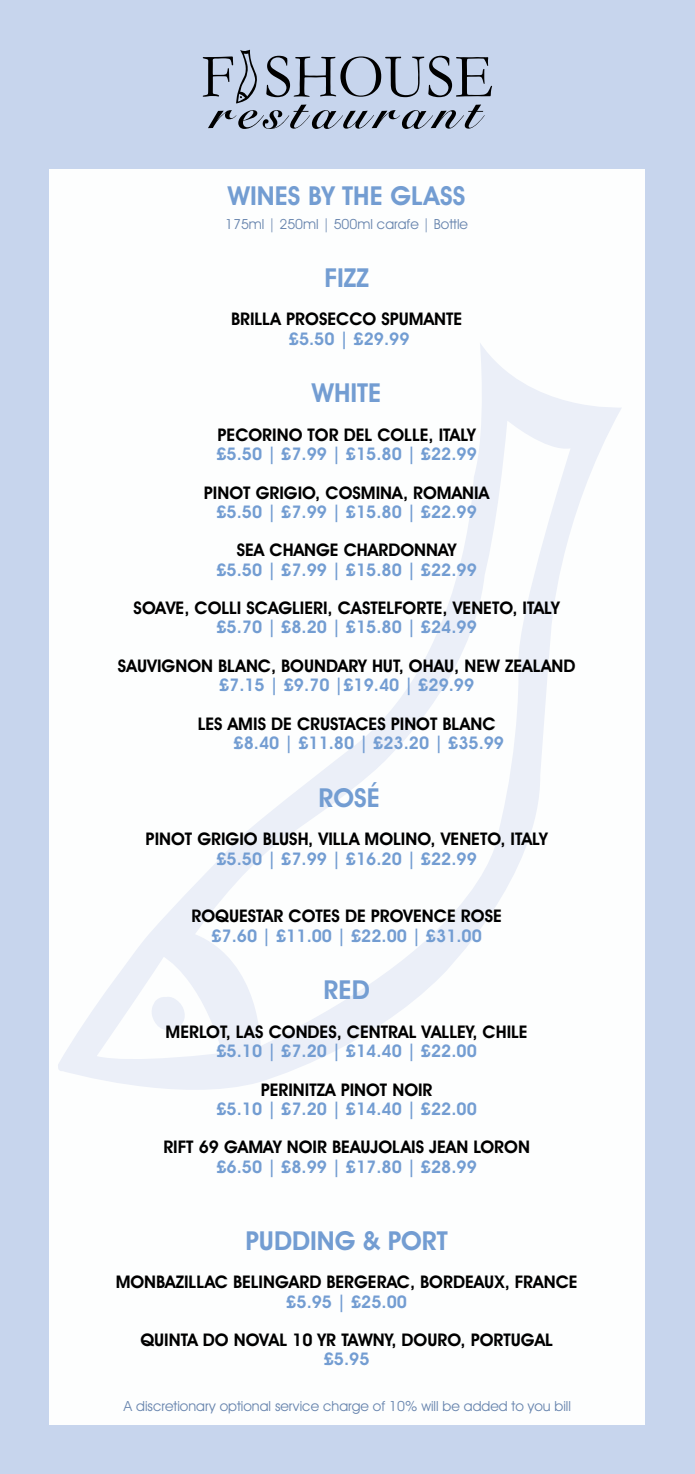
<style>
.page{position:relative;width:695px;height:1474px;background:#fff}
.page>*{position:absolute;margin:0;border:0;box-sizing:border-box;transform-origin:0 0}
.t1{font:600 26.25px "Avant Garde IT Cby BT";color:#739dd2}
.t2{font:600 17.5px "Avant Garde IT Cby BT";color:#000}
.t3{font:600 17.5px "Avant Garde IT Cby BT";color:#739dd2}
.t4{font:14px "Avant Garde IT Cby BT";color:#6885ae}
</style>
<div class="page">
<div style="left:0;top:0;width:694px;height:1473px;background:#c7d5ed"></div>
<svg style="left:203px;top:50px;width:289px;height:79px"></svg>
<div style="left:50px;top:169px;width:595px;height:1255px;background:#fff"></div>
<svg style="left:58px;top:343px;width:563px;height:747px"></svg>
<h1 class="t1" style="left:228px;top:179px;width:239px">WINES BY THE GLASS</h1>
<p class="t4" style="left:225px;top:215px;width:244px">175ml | 250ml | 500ml carafe | Bottle</p>
<h1 class="t1" style="left:324px;top:262px;width:46px">FIZZ</h1>
<p class="t2" style="left:231px;top:308px;width:233px">BRILLA PROSECCO SPUMANTE</p>
<p class="t3" style="left:289px;top:328px;width:122px">£5.50 | £29.99</p>
<h1 class="t1" style="left:312px;top:377px;width:71px">WHITE</h1>
<p class="t2" style="left:217px;top:424px;width:259px">PECORINO TOR DEL COLLE, ITALY</p>
<p class="t3" style="left:216px;top:443px;width:262px">£5.50 | £7.99 | £15.80 | £22.99</p>
<p class="t2" style="left:204px;top:482px;width:287px">PINOT GRIGIO, COSMINA, ROMANIA</p>
<p class="t3" style="left:216px;top:501px;width:262px">£5.50 | £7.99 | £15.80 | £22.99</p>
<p class="t2" style="left:237px;top:539px;width:221px">SEA CHANGE CHARDONNAY</p>
<p class="t3" style="left:216px;top:559px;width:262px">£5.50 | £7.99 | £15.80 | £22.99</p>
<p class="t2" style="left:134px;top:597px;width:427px">SOAVE, COLLI SCAGLIERI, CASTELFORTE, VENETO, ITALY</p>
<p class="t3" style="left:216px;top:616px;width:262px">£5.70 | £8.20 | £15.80 | £24.99</p>
<p class="t2" style="left:118px;top:655px;width:459px">SAUVIGNON BLANC, BOUNDARY HUT, OHAU, NEW ZEALAND</p>
<p class="t3" style="left:219px;top:674px;width:257px">£7.15 | £9.70 |£19.40 | £29.99</p>
<p class="t2" style="left:198px;top:713px;width:299px">LES AMIS DE CRUSTACES PINOT BLANC</p>
<p class="t3" style="left:233px;top:732px;width:272px">£8.40 | £11.80 | £23.20 | £35.99</p>
<h1 class="t1" style="left:318px;top:781px;width:63px">ROSÉ</h1>
<p class="t2" style="left:146px;top:828px;width:403px">PINOT GRIGIO BLUSH, VILLA MOLINO, VENETO, ITALY</p>
<p class="t3" style="left:216px;top:847px;width:262px">£5.50 | £7.99 | £16.20 | £22.99</p>
<p class="t2" style="left:191px;top:905px;width:312px">ROQUESTAR COTES DE PROVENCE ROSE</p>
<p class="t3" style="left:211px;top:924px;width:272px">£7.60 | £11.00 | £22.00 | £31.00</p>
<h1 class="t1" style="left:323px;top:974px;width:48px">RED</h1>
<p class="t2" style="left:166px;top:1021px;width:363px">MERLOT, LAS CONDES, CENTRAL VALLEY, CHILE</p>
<p class="t3" style="left:216px;top:1040px;width:262px">£5.10 | £7.20 | £14.40 | £22.00</p>
<p class="t2" style="left:261px;top:1078px;width:173px">PERINITZA PINOT NOIR</p>
<p class="t3" style="left:216px;top:1098px;width:262px">£5.10 | £7.20 | £14.40 | £22.00</p>
<p class="t2" style="left:163px;top:1136px;width:368px">RIFT 69 GAMAY NOIR BEAUJOLAIS JEAN LORON</p>
<p class="t3" style="left:216px;top:1155px;width:262px">£6.50 | £8.99 | £17.80 | £28.99</p>
<h1 class="t1" style="left:245px;top:1224px;width:204px">PUDDING &amp; PORT</h1>
<p class="t2" style="left:116px;top:1271px;width:463px">MONBAZILLAC BELINGARD BERGERAC, BORDEAUX, FRANCE</p>
<p class="t3" style="left:286px;top:1290px;width:122px">£5.95 | £25.00</p>
<p class="t2" style="left:140px;top:1329px;width:414px">QUINTA DO NOVAL 10 YR TAWNY, DOURO, PORTUGAL</p>
<p class="t3" style="left:324px;top:1348px;width:47px">£5.95</p>
<p class="t4" style="left:124px;top:1397px;width:448px">A discretionary optional service charge of 10% will be added to you bill</p>
</div>
